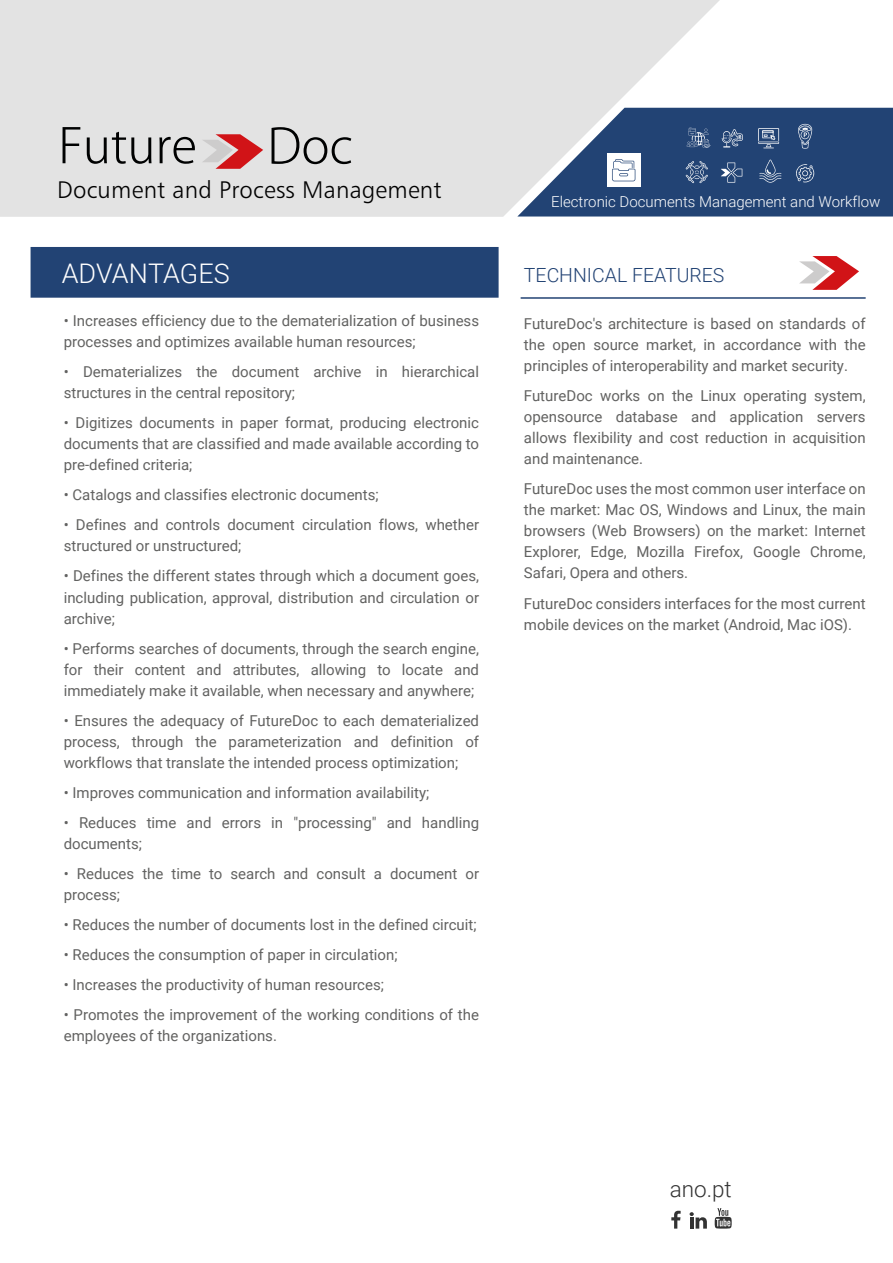
<style>
.page{position:relative;width:893px;height:1263px;background:#fff}
.page>*{position:absolute;margin:0;border:0;box-sizing:border-box;transform-origin:0 0}
.t1{font:300 27px "Roboto";color:#fff}
.t2{font:24px "Humanist 777 BT Light B";letter-spacing:.01em;color:#010101}
.t3{font:300 22.5px "Roboto";color:#333}
.t4{font:300 19.5px "Roboto";color:#224374}
.t5{font:15px/21px "Roboto";color:#626261}
.t6{font:300 15px "Roboto";color:#fff}
</style>
<div class="page">
<svg style="left:671px;top:1211px;width:10px;height:17px"></svg>
<svg style="left:715px;top:1208px;width:17px;height:20px"></svg>
<svg style="left:690px;top:1212px;width:17px;height:16px"></svg>
<div style="left:0;top:0;width:721px;height:217px;background:#e3e3e3"></div>
<svg style="left:63px;top:127px;width:17px;height:36px"></svg>
<svg style="left:87px;top:132px;width:65px;height:32px;background:#adadad"></svg>
<svg style="left:159px;top:137px;width:36px;height:27px"></svg>
<svg style="left:202px;top:134px;width:61px;height:35px;background:#d88c8d"></svg>
<svg style="left:272px;top:127px;width:79px;height:37px;background:#b3b3b3"></svg>
<svg style="left:517px;top:108px;width:376px;height:108px;background:#49638b"></svg>
<div style="left:31px;top:247px;width:468px;height:51px;background:#224374"></div>
<hr style="left:521px;top:297px;width:345px;height:2px;background:#224374">
<svg style="left:799px;top:256px;width:60px;height:34px"></svg>
<h2 class="t2" style="left:57px;top:175px;width:386px">Document and Process Management</h2>
<h1 class="t1" style="left:62px;top:254px;width:170px">ADVANTAGES</h1>
<p class="t5" style="left:64px;top:310px;width:417px">• Increases efficiency due to the dematerialization of business processes and optimizes available human resources;</p>
<p class="t5" style="left:64px;top:361px;width:417px">• Dematerializes the document archive in hierarchical structures in the central repository;</p>
<p class="t5" style="left:64px;top:412px;width:417px;text-align:justify">• Digitizes documents in paper format, producing electronic documents that are classified and made available according to pre-defined criteria;</p>
<p class="t5" style="left:64px;top:484px;width:316px">• Catalogs and classifies electronic documents;</p>
<p class="t5" style="left:64px;top:514px;width:417px">• Defines and controls document circulation flows, whether structured or unstructured;</p>
<p class="t5" style="left:64px;top:565px;width:417px;text-align:justify">• Defines the different states through which a document goes, including publication, approval, distribution and circulation or archive;</p>
<p class="t5" style="left:64px;top:637px;width:417px;text-align:justify">• Performs searches of documents, through the search engine, for their content and attributes, allowing to locate and immediately make it available, when necessary and anywhere;</p>
<p class="t5" style="left:64px;top:709px;width:417px;text-align:justify">• Ensures the adequacy of FutureDoc to each dematerialized process, through the parameterization and definition of workflows that translate the intended process optimization;</p>
<p class="t5" style="left:64px;top:781px;width:367px">• Improves communication and information availability;</p>
<p class="t5" style="left:64px;top:811px;width:417px">• Reduces time and errors in "processing" and handling documents;</p>
<p class="t5" style="left:64px;top:862px;width:417px">• Reduces the time to search and consult a document or process;</p>
<p class="t5" style="left:64px;top:913px;width:414px">• Reduces the number of documents lost in the defined circuit;</p>
<p class="t5" style="left:64px;top:943px;width:335px">• Reduces the consumption of paper in circulation;</p>
<p class="t5" style="left:64px;top:973px;width:322px">• Increases the productivity of human resources;</p>
<p class="t5" style="left:64px;top:1003px;width:417px">• Promotes the improvement of the working conditions of the employees of the organizations.</p>
<p class="t6" style="left:551px;top:192px;width:331px">Electronic Documents Management and Workflow</p>
<h3 class="t4" style="left:524px;top:262px;width:202px">TECHNICAL FEATURES</h3>
<p class="t5" style="left:524px;top:313px;width:343px;text-align:justify">FutureDoc's architecture is based on standards of the open source market, in accordance with the principles of interoperability and market security.</p>
<p class="t5" style="left:524px;top:385px;width:343px;text-align:justify">FutureDoc works on the Linux operating system, opensource database and application servers allows flexibility and cost reduction in acquisition and maintenance.</p>
<p class="t5" style="left:524px;top:478px;width:343px;text-align:justify">FutureDoc uses the most common user interface on the market: Mac OS, Windows and Linux, the main browsers (Web Browsers) on the market: Internet Explorer, Edge, Mozilla Firefox, Google Chrome, Safari, Opera and others.</p>
<p class="t5" style="left:524px;top:592px;width:343px">FutureDoc considers interfaces for the most current mobile devices on the market (Android, Mac iOS).</p>
<h3 class="t3" style="left:670px;top:1174px;width:64px">ano.pt</h3>
</div>
